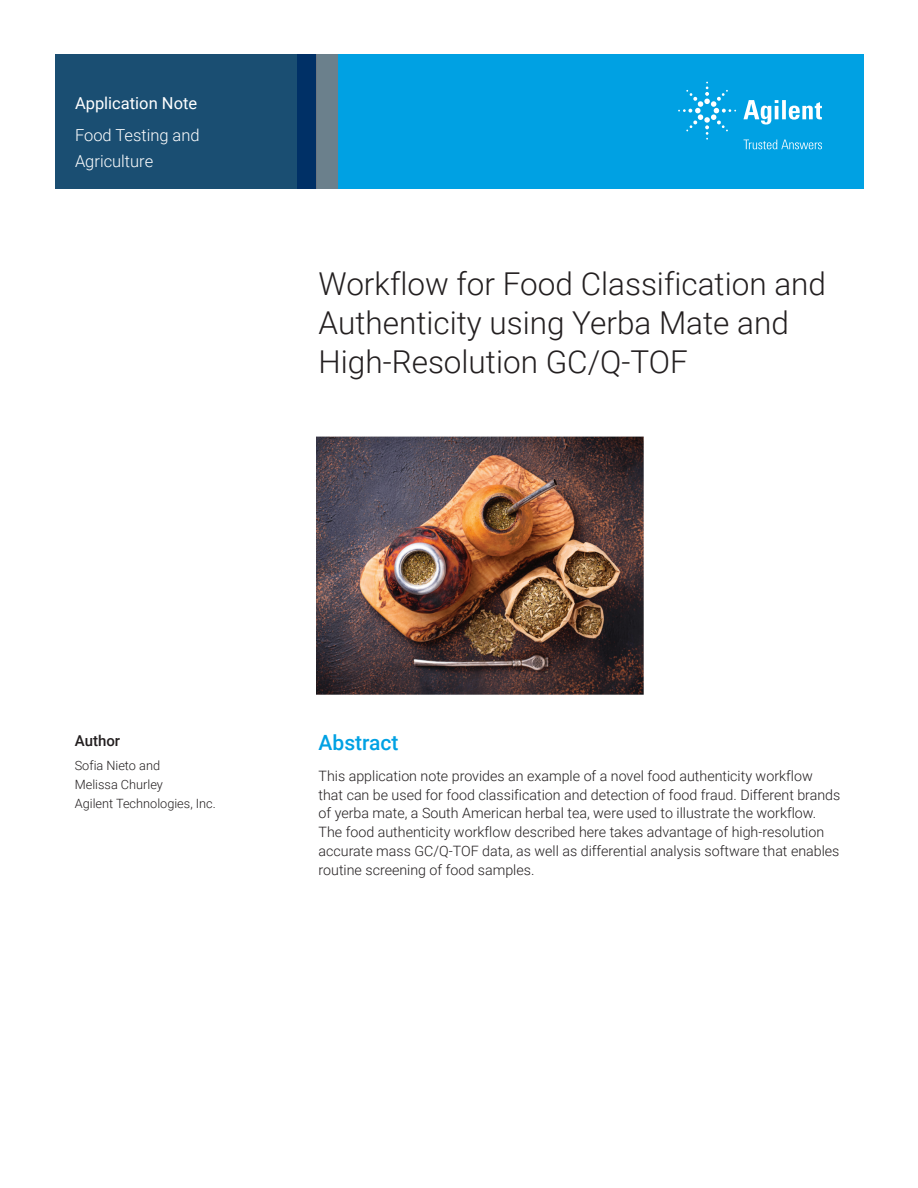
<style>
.page{position:relative;width:918px;height:1188px;background:#fff}
.page>*{position:absolute;margin:0;border:0;box-sizing:border-box;transform-origin:0 0}
.t1{font:300 31.5px/39px "Roboto";color:#231f20}
.Header_1{font:500 21px "Roboto";color:#00a1e3}
.Area_Identifier{font:300 16.5px/25.5px "Roboto";color:#fff}
.Doctype{font:16.5px "Roboto";color:#fff}
.DATA_author_title{font:500 15px "Roboto";color:#231f20}
.Text{font:300 14.25px/18.8px "Roboto";color:#231f20}
.DATA_author_name___i{font:300 12.75px/18.8px "Roboto";color:#231f20}
</style>
<div class="page">
<div style="left:297px;top:54px;width:567px;height:135px;background:#00a1e3"></div>
<svg style="left:55px;top:54px;width:261px;height:135px;background:#184b71"></svg>
<div style="left:316px;top:54px;width:22px;height:135px;background:#6b808c"></div>
<img style="left:316px;top:436px;width:328px;height:258px">
<svg style="left:743px;top:100px;width:79px;height:25px"></svg>
<svg style="left:678px;top:82px;width:58px;height:58px"></svg>
<svg style="left:744px;top:140px;width:78px;height:9px"></svg>
<p class="Doctype" style="left:75px;top:91px;width:124px">Application Note</p>
<p class="Area_Identifier" style="left:75px;top:122px;width:126px">Food Testing and<br>Agriculture</p>
<p class="t1" style="left:319px;top:263px;width:509px">Workflow for Food Classification and<br>Authenticity using Yerba Mate and<br>High-Resolution GC/Q-TOF</p>
<p class="DATA_author_title" style="left:75px;top:730px;width:47px">Author</p>
<p class="DATA_author_name___i" style="left:75px;top:756px;width:143px">Sofia Nieto and<br>Melissa Churley<br>Agilent Technologies, Inc.</p>
<p class="Header_1" style="left:319px;top:728px;width:82px">Abstract</p>
<p class="Text" style="left:319px;top:766px;width:523px">This application note provides an example of a novel food authenticity workflow that can be used for food classification and detection of food fraud. Different brands of yerba mate, a South American herbal tea, were used to illustrate the workflow.<br>The food authenticity workflow described here takes advantage of high-resolution accurate mass GC/Q-TOF data, as well as differential analysis software that enables routine screening of food samples.</p>
</div>
